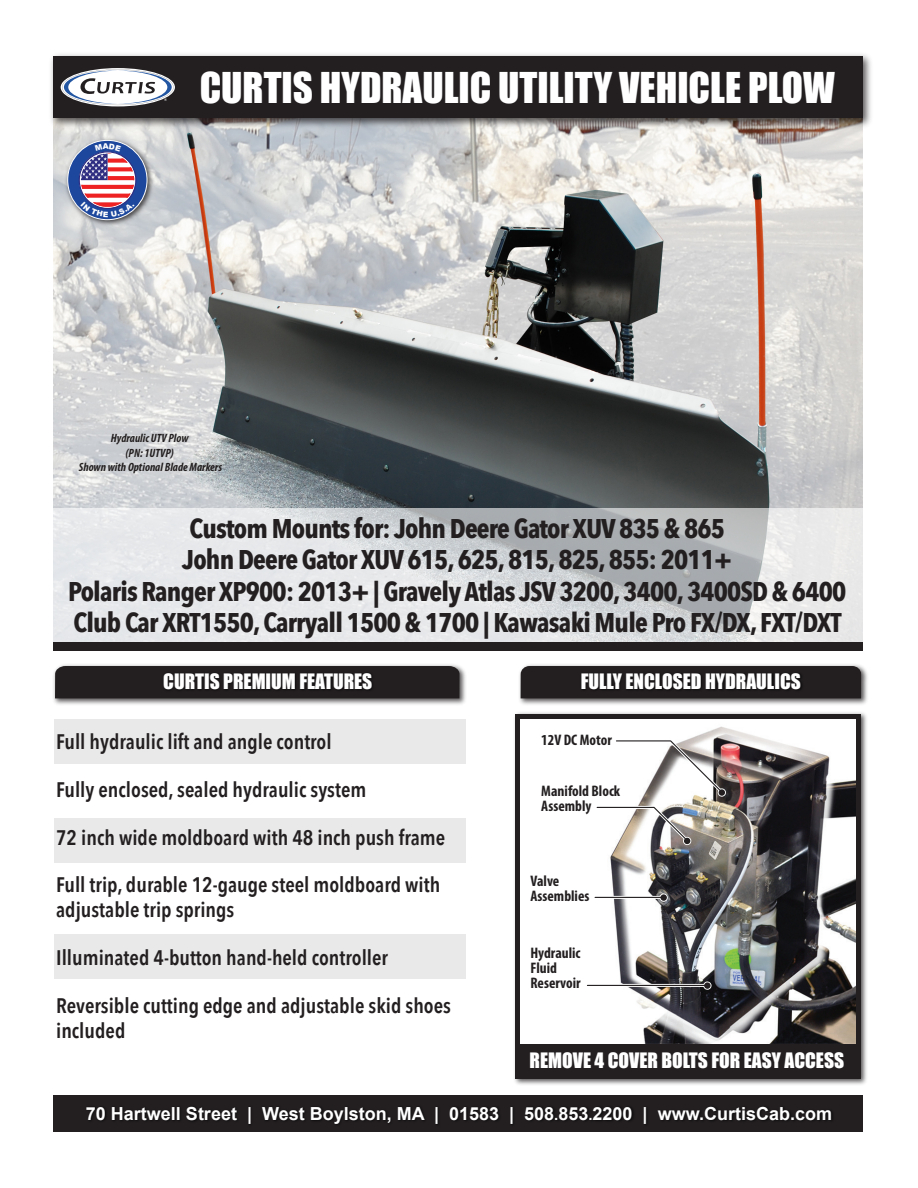
<style>
.page{position:relative;width:918px;height:1188px;background:#fff}
.page>*{position:absolute;margin:0;border:0;box-sizing:border-box;transform-origin:0 0}
.t1{font:39px "Impact";color:#fff}
.t2{font:700 27px/31.5px "Avenir Next Condensed";letter-spacing:-.03em;color:#231f20;text-align:center}
.t3{font:600 21px/25.2px "Avenir Next Condensed";color:#231f20}
.t4{font:19.5px "Impact";color:#fff}
.t5{font:700 18px "Arial";color:#fff}
.t6{font:700 condensed 15.3px/15.3px "Myriad Pro";color:#231f20}
.t7{font:italic 700 condensed 12px/14.4px "Myriad Pro";color:#231f20;text-align:center}
.s1{font-size:15px}
</style>
<div class="page">
<img style="left:54px;top:131px;width:809px;height:377px">
<img style="left:51px;top:54px;width:820px;height:77px">
<div style="left:54px;top:57px;width:809px;height:61px;background:#231f20"></div>
<div style="left:54px;top:1095px;width:809px;height:37px;background:#231f20"></div>
<svg style="left:62px;top:69px;width:112px;height:36px"></svg>
<img style="left:53px;top:664px;width:413px;height:41px">
<div style="left:55px;top:666px;width:404px;height:32px;background:#231f20"></div>
<img style="left:161px;top:669px;width:216px;height:30px">
<div style="left:54px;top:818px;width:412px;height:45px;background:#e9e9e9"></div>
<div style="left:54px;top:934px;width:412px;height:45px;background:#e9e9e9"></div>
<div style="left:54px;top:719px;width:412px;height:45px;background:#e9e9e9"></div>
<img style="left:63px;top:136px;width:93px;height:93px">
<div style="left:68px;top:140px;width:79px;height:80px;background:#1c479d;border-radius:50%"></div>
<div style="left:67px;top:140px;width:80px;height:80px;border:1px solid #fff;border-radius:50%"></div>
<div style="left:54px;top:642px;width:809px;height:8px;background:#231f20"></div>
<svg style="left:54px;top:508px;width:809px;height:134px;background:#d6d9db"></svg>
<img style="left:519px;top:664px;width:349px;height:41px">
<div style="left:521px;top:666px;width:340px;height:32px;background:#231f20"></div>
<img style="left:579px;top:669px;width:226px;height:30px">
<img style="left:514px;top:712px;width:353px;height:373px">
<div style="left:516px;top:714px;width:345px;height:364px;background:#231f20"></div>
<img style="left:520px;top:719px;width:336px;height:325px">
<svg style="left:717px;top:788px;width:9px;height:9px"></svg>
<svg style="left:615px;top:738px;width:109px;height:57px;background:#d3d1d0"></svg>
<svg style="left:683px;top:837px;width:9px;height:8px"></svg>
<svg style="left:596px;top:804px;width:94px;height:39px;background:#ccc9c7"></svg>
<hr style="left:595px;top:896px;width:68px;height:3px;background:#fff">
<svg style="left:659px;top:893px;width:9px;height:9px"></svg>
<div style="left:660px;top:894px;width:7px;height:7px;background:#231f20;border-radius:50%"></div>
<hr style="left:595px;top:897px;width:68px;height:1px;background:#231f20">
<hr style="left:588px;top:984px;width:119px;height:3px;background:#fff">
<svg style="left:703px;top:981px;width:9px;height:9px"></svg>
<div style="left:704px;top:982px;width:7px;height:7px;background:#231f20;border-radius:50%"></div>
<hr style="left:587px;top:985px;width:120px;height:1px;background:#231f20">
<svg style="left:79px;top:143px;width:57px;height:74px"></svg>
<h1 class="t1" style="left:200px;top:58px;width:637px">CURTIS HYDRAULIC UTILITY VEHICLE PLOW</h1>
<p class="t7" style="left:79px;top:431px;width:145px">Hydraulic UTV Plow<br>(PN: 1UTVP)<br>Shown with Optional Blade Markers</p>
<p class="t2" style="left:68px;top:512px;width:780px">Custom Mounts for: John Deere Gator XUV 835 &amp; 865<br>John Deere Gator XUV 615, 625, 815, 825, 855: 2011+<br>Polaris Ranger XP900: 2013+ | Gravely Atlas JSV 3200, 3400, 3400SD &amp; 6400<br>Club Car XRT1550, Carryall 1500 &amp; 1700 | Kawasaki Mule Pro FX/DX, FXT/DXT</p>
<p class="t4" style="left:163px;top:666px;width:211px">CURTIS PREMIUM FEATURES</p>
<p class="t3" style="left:56px;top:729px;width:277px">Full hydraulic lift and angle control</p>
<p class="t3" style="left:56px;top:776px;width:312px">Fully enclosed, sealed hydraulic system</p>
<p class="t3" style="left:56px;top:824px;width:391px">72 inch wide moldboard with 48 inch push frame</p>
<p class="t3" style="left:56px;top:872px;width:386px">Full trip, durable 12-gauge steel moldboard with adjustable trip springs</p>
<p class="t3" style="left:56px;top:945px;width:333px">Illuminated 4-button hand-held controller</p>
<p class="t3" style="left:56px;top:992px;width:396px">Reversible cutting edge and adjustable skid shoes included</p>
<p class="t4" style="left:581px;top:666px;width:222px">FULLY ENCLOSED HYDRAULICS</p>
<p class="t6" style="left:541px;top:732px;width:72px">12V DC Motor</p>
<p class="t6" style="left:541px;top:782px;width:80px">Manifold Block<br>Assembly</p>
<p class="t6" style="left:530px;top:873px;width:60px">Valve<br>Assemblies</p>
<p class="t6" style="left:530px;top:945px;width:52px">Hydraulic<br>Fluid<br>Reservoir</p>
<p class="t4" style="left:530px;top:1045px;width:316px">REMOVE 4 COVER BOLTS FOR EASY ACCESS</p>
<p class="t5" style="left:86px;top:1102px;width:748px">70 Hartwell Street | West Boylston, MA | 01583 | 508<span class="s1">.</span>853<span class="s1">.</span>2200 | www.CurtisCab.com</p>
</div>
